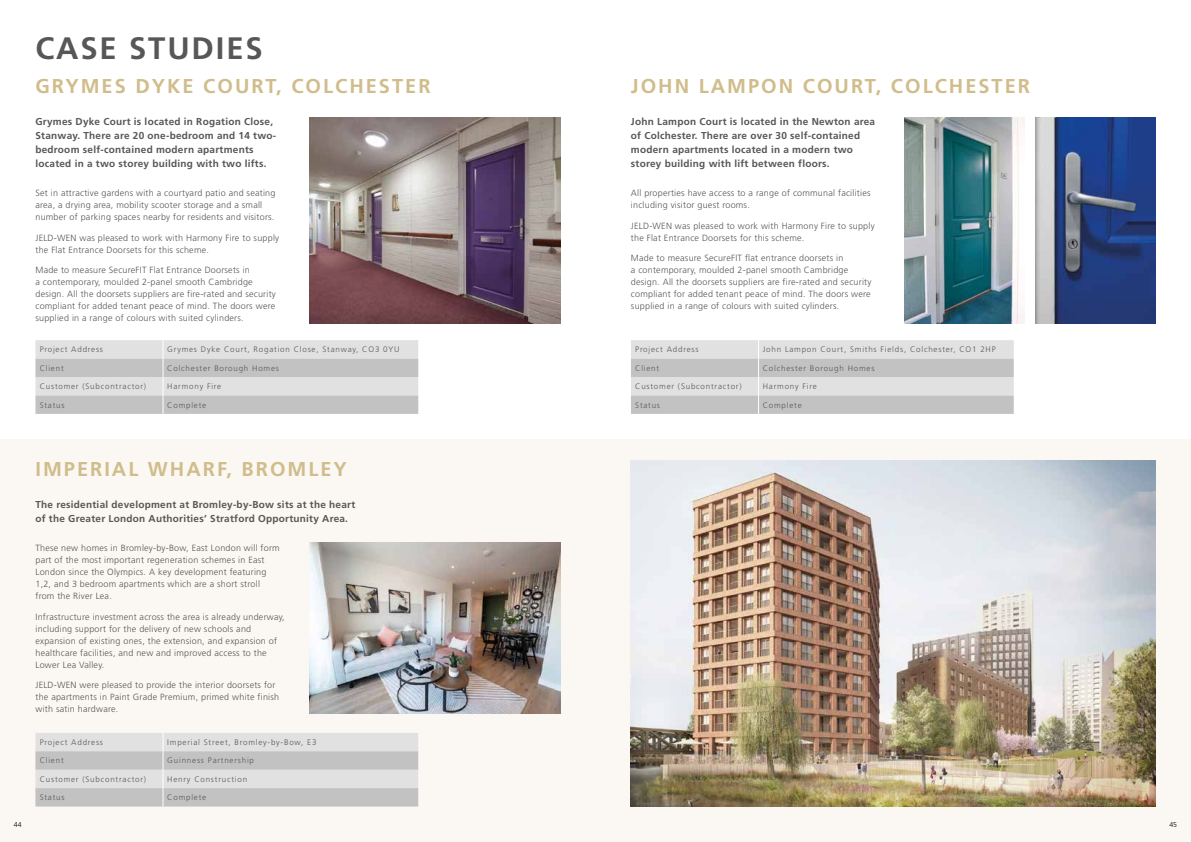
<style>
.page{position:relative;width:1191px;height:842px;background:#fff}
.page>*{position:absolute;margin:0;border:0;box-sizing:border-box;transform-origin:0 0}
.t1{font:700 31px "Frutiger LT Std";letter-spacing:.06em;color:#575756}
.t2{font:700 20px "Frutiger LT Std";letter-spacing:.1em;color:#d0bd8b}
.t3{font:700 10px/14px "Frutiger LT Std";letter-spacing:.025em;color:#575756}
.t4{font:300 9px/12px "Frutiger LT Std";letter-spacing:.025em;color:#575756}
.t5{font:300 8px "Frutiger LT Std";letter-spacing:.1em;color:#575756}
.t6{font:300 7px "Frutiger LT Std";color:#000}
</style>
<div class="page">
<div style="left:0;top:439px;width:1191px;height:403px;background:#fbf8f4"></div>
<svg style="left:35px;top:733px;width:383px;height:73px;background:#d1d1d1"></svg>
<svg style="left:35px;top:340px;width:383px;height:74px;background:#d2d2d2"></svg>
<svg style="left:631px;top:340px;width:382px;height:74px;background:#d1d1d1"></svg>
<img style="left:631px;top:461px;width:524px;height:345px">
<img style="left:309px;top:543px;width:251px;height:170px">
<img style="left:309px;top:118px;width:251px;height:205px">
<img style="left:904px;top:118px;width:120px;height:205px">
<img style="left:1035px;top:118px;width:120px;height:205px">
<h1 class="t1" style="left:35px;top:30px;width:229px">CASE STUDIES</h1>
<h2 class="t2" style="left:35px;top:74px;width:396px">GRYMES DYKE COURT, COLCHESTER</h2>
<p class="t3" style="left:35px;top:115px;width:242px">Grymes Dyke Court is located in Rogation Close, Stanway. There are 20 one-bedroom and 14 two&shy;bedroom self-contained modern apartments located in a two storey building with two lifts.</p>
<p class="t4" style="left:35px;top:187px;width:241px">Set in attractive gardens with a courtyard patio and seating area, a drying area, mobility scooter storage and a small number of parking spaces nearby for residents and visitors.</p>
<p class="t4" style="left:35px;top:232px;width:245px">JELD-WEN was pleased to work with Harmony Fire to supply the Flat Entrance Doorsets for this scheme.</p>
<p class="t4" style="left:35px;top:264px;width:242px">Made to measure SecureFIT Flat Entrance Doorsets in<br>a contemporary, moulded 2-panel smooth Cambridge design. All the doorsets suppliers are fire-rated and security compliant for added tenant peace of mind. The doors were supplied in a range of colours with suited cylinders.</p>
<p class="t5" style="left:40px;top:345px;width:65px">Project Address</p>
<p class="t5" style="left:167px;top:345px;width:234px">Grymes Dyke Court, Rogation Close, Stanway, CO3 0YU</p>
<p class="t5" style="left:40px;top:364px;width:25px">Client</p>
<p class="t5" style="left:167px;top:364px;width:113px">Colchester Borough Homes</p>
<p class="t5" style="left:40px;top:382px;width:108px">Customer (Subcontractor)</p>
<p class="t5" style="left:167px;top:382px;width:55px">Harmony Fire</p>
<p class="t5" style="left:40px;top:400px;width:26px">Status</p>
<p class="t5" style="left:167px;top:400px;width:40px">Complete</p>
<h2 class="t2" style="left:35px;top:457px;width:313px">IMPERIAL WHARF, BROMLEY</h2>
<p class="t3" style="left:35px;top:498px;width:321px">The residential development at Bromley-by-Bow sits at the heart of the Greater London Authorities’ Stratford Opportunity Area.</p>
<p class="t4" style="left:35px;top:542px;width:246px">These new homes in Bromley-by-Bow, East London will form part of the most important regeneration schemes in East London since the Olympics. A key development featuring 1,2, and 3 bedroom apartments which are a short stroll from the River Lea.</p>
<p class="t4" style="left:35px;top:611px;width:251px">Infrastructure investment across the area is already underway, including support for the delivery of new schools and expansion of existing ones, the extension, and expansion of healthcare facilities, and new and improved access to the Lower Lea Valley.</p>
<p class="t4" style="left:35px;top:679px;width:245px">JELD-WEN were pleased to provide the interior doorsets for the apartments in Paint Grade Premium, primed white finish with satin hardware.</p>
<p class="t5" style="left:40px;top:738px;width:65px">Project Address</p>
<p class="t5" style="left:167px;top:738px;width:151px">Imperial Street, Bromley-by-Bow, E3</p>
<p class="t5" style="left:40px;top:756px;width:25px">Client</p>
<p class="t5" style="left:167px;top:756px;width:88px">Guinness Partnership</p>
<p class="t5" style="left:40px;top:775px;width:108px">Customer (Subcontractor)</p>
<p class="t5" style="left:167px;top:775px;width:81px">Henry Construction</p>
<p class="t5" style="left:40px;top:793px;width:26px">Status</p>
<p class="t5" style="left:167px;top:793px;width:40px">Complete</p>
<h2 class="t2" style="left:631px;top:74px;width:401px">JOHN LAMPON COURT, COLCHESTER</h2>
<p class="t3" style="left:631px;top:115px;width:246px">John Lampon Court is located in the Newton area of Colchester. There are over 30 self-contained modern apartments located in a modern two storey building with lift between floors.</p>
<p class="t4" style="left:631px;top:187px;width:241px">All properties have access to a range of communal facilities including visitor guest rooms.</p>
<p class="t4" style="left:631px;top:220px;width:245px">JELD-WEN was pleased to work with Harmony Fire to supply the Flat Entrance Doorsets for this scheme.</p>
<p class="t4" style="left:631px;top:252px;width:242px">Made to measure SecureFIT flat entrance doorsets in<br>a contemporary, moulded 2-panel smooth Cambridge design. All the doorsets suppliers are fire-rated and security compliant for added tenant peace of mind. The doors were supplied in a range of colours with suited cylinders.</p>
<p class="t5" style="left:635px;top:345px;width:65px">Project Address</p>
<p class="t5" style="left:763px;top:345px;width:234px">John Lampon Court, Smiths Fields, Colchester, CO1 2HP</p>
<p class="t5" style="left:635px;top:364px;width:25px">Client</p>
<p class="t5" style="left:763px;top:364px;width:113px">Colchester Borough Homes</p>
<p class="t5" style="left:635px;top:382px;width:108px">Customer (Subcontractor)</p>
<p class="t5" style="left:763px;top:382px;width:55px">Harmony Fire</p>
<p class="t5" style="left:635px;top:400px;width:26px">Status</p>
<p class="t5" style="left:763px;top:400px;width:40px">Complete</p>
<p class="t6" style="left:14px;top:820px;width:9px">44</p>
<p class="t6" style="left:1169px;top:820px;width:9px">45</p>
</div>
